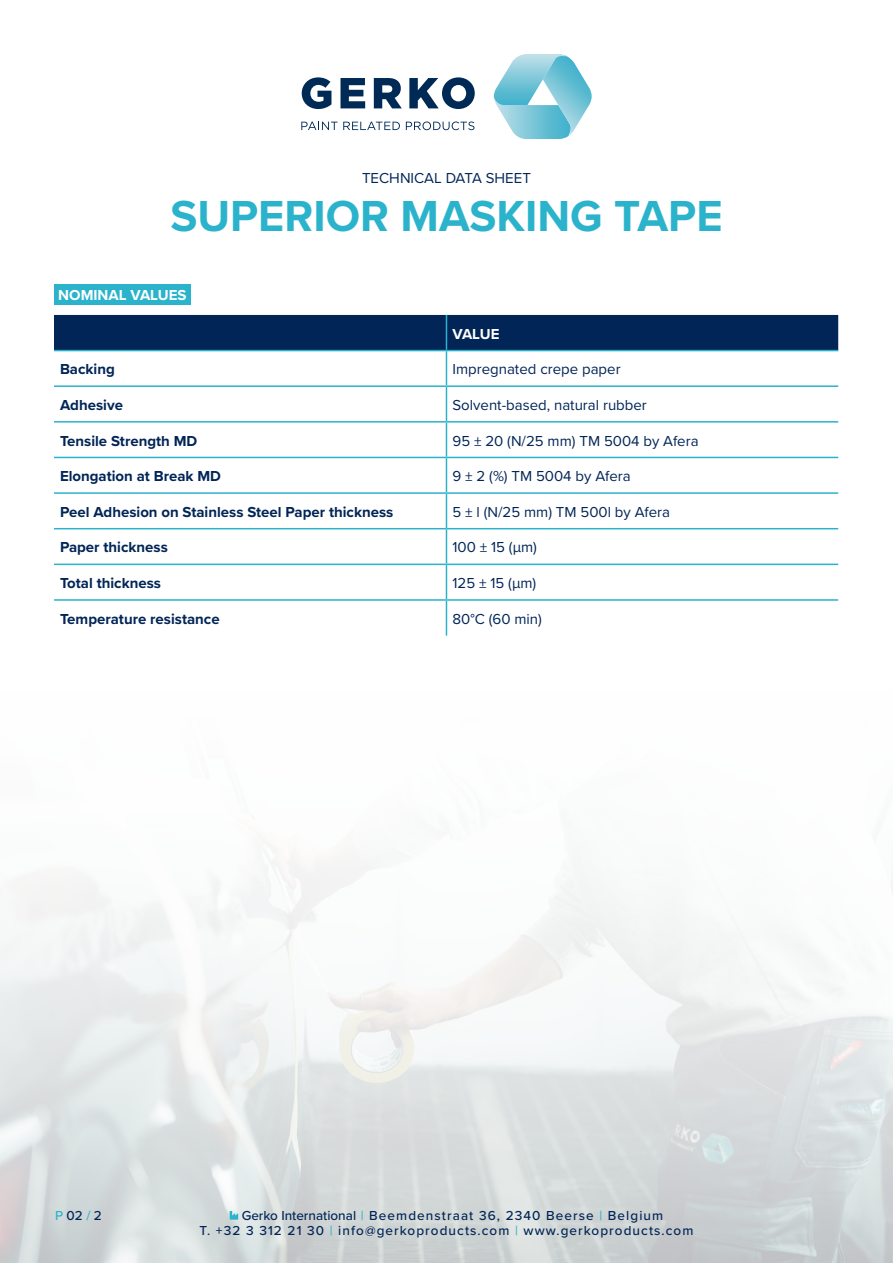
<style>
.page{position:relative;width:893px;height:1263px;background:#fff}
.page>*{position:absolute;margin:0;border:0;box-sizing:border-box;transform-origin:0 0}
.t1{font:700 45px "Proxima Nova";color:#2bb3cc}
.t2{font:15px "Proxima Nova";color:#012556}
.t3{font:700 15px "Proxima Nova";color:#012556}
.t4{font:700 15px "Proxima Nova";color:#fff}
.t5{font:500 13.5px/15px "Proxima Nova";letter-spacing:.08em;color:#012556}
.s1{color:#2bb3cc}
</style>
<div class="page">
<svg style="left:301px;top:122px;width:99px;height:8px"></svg>
<svg style="left:406px;top:122px;width:68px;height:8px"></svg>
<svg style="left:302px;top:77px;width:29px;height:32px"></svg>
<svg style="left:340px;top:78px;width:25px;height:30px"></svg>
<svg style="left:374px;top:78px;width:28px;height:30px"></svg>
<svg style="left:409px;top:77px;width:66px;height:32px"></svg>
<svg style="left:494px;top:54px;width:98px;height:85px"></svg>
<img style="left:0;top:856px;width:893px;height:407px">
<svg style="left:230px;top:1211px;width:8px;height:8px"></svg>
<div style="left:54px;top:284px;width:137px;height:20px;background:#2bb3cc"></div>
<div style="left:54px;top:315px;width:784px;height:35px;background:#012556"></div>
<hr style="left:446px;top:315px;width:1px;height:35px;background:#2bb3cc">
<hr style="left:54px;top:350px;width:392px;height:1px;background:#2bb3cc">
<hr style="left:54px;top:385px;width:392px;height:2px;background:#2bb3cc">
<hr style="left:54px;top:421px;width:392px;height:2px;background:#2bb3cc">
<hr style="left:54px;top:457px;width:392px;height:1px;background:#2bb3cc">
<hr style="left:446px;top:351px;width:1px;height:34px;background:#2bb3cc">
<hr style="left:446px;top:387px;width:1px;height:34px;background:#2bb3cc">
<hr style="left:446px;top:423px;width:1px;height:34px;background:#2bb3cc">
<hr style="left:446px;top:458px;width:1px;height:34px;background:#2bb3cc">
<hr style="left:446px;top:350px;width:392px;height:1px;background:#2bb3cc">
<hr style="left:446px;top:385px;width:392px;height:2px;background:#2bb3cc">
<hr style="left:446px;top:421px;width:392px;height:2px;background:#2bb3cc">
<hr style="left:446px;top:457px;width:392px;height:1px;background:#2bb3cc">
<hr style="left:446px;top:494px;width:1px;height:34px;background:#2bb3cc">
<hr style="left:446px;top:529px;width:1px;height:35px;background:#2bb3cc">
<hr style="left:446px;top:565px;width:1px;height:34px;background:#2bb3cc">
<hr style="left:446px;top:601px;width:1px;height:35px;background:#2bb3cc">
<hr style="left:54px;top:492px;width:392px;height:2px;background:#2bb3cc">
<hr style="left:446px;top:492px;width:392px;height:2px;background:#2bb3cc">
<hr style="left:54px;top:528px;width:392px;height:1px;background:#2bb3cc">
<hr style="left:446px;top:528px;width:392px;height:1px;background:#2bb3cc">
<hr style="left:54px;top:564px;width:392px;height:1px;background:#2bb3cc">
<hr style="left:446px;top:564px;width:392px;height:1px;background:#2bb3cc">
<hr style="left:54px;top:599px;width:392px;height:2px;background:#2bb3cc">
<hr style="left:446px;top:599px;width:392px;height:2px;background:#2bb3cc">
<p class="t2" style="left:362px;top:167px;width:170px">TECHNICAL DATA SHEET</p>
<p class="t1" style="left:170px;top:182px;width:554px">SUPERIOR MASKING TAPE</p>
<p class="t4" style="left:58px;top:284px;width:130px">NOMINAL VALUES</p>
<p class="t4" style="left:452px;top:322px;width:48px">VALUE</p>
<p class="t3" style="left:60px;top:358px;width:56px">Backing</p>
<p class="t2" style="left:452px;top:358px;width:170px">Impregnated crepe paper</p>
<p class="t3" style="left:60px;top:394px;width:64px">Adhesive</p>
<p class="t2" style="left:452px;top:394px;width:196px">Solvent-based, natural rubber</p>
<p class="t3" style="left:60px;top:429px;width:139px">Tensile Strength MD</p>
<p class="t2" style="left:452px;top:429px;width:248px">95 ± 20 (N/25 mm) TM 5004 by Afera</p>
<p class="t3" style="left:60px;top:465px;width:163px">Elongation at Break MD</p>
<p class="t2" style="left:452px;top:465px;width:180px">9 ± 2 (%) TM 5004 by Afera</p>
<p class="t3" style="left:60px;top:501px;width:335px">Peel Adhesion on Stainless Steel Paper thickness</p>
<p class="t2" style="left:452px;top:501px;width:219px">5 ± l (N/25 mm) TM 500l by Afera</p>
<p class="t3" style="left:60px;top:536px;width:109px">Paper thickness</p>
<p class="t2" style="left:452px;top:536px;width:86px">100 ± 15 (μm)</p>
<p class="t3" style="left:60px;top:572px;width:103px">Total thickness</p>
<p class="t2" style="left:452px;top:572px;width:85px">125 ± 15 (μm)</p>
<p class="t3" style="left:60px;top:607px;width:161px">Temperature resistance</p>
<p class="t2" style="left:452px;top:607px;width:91px">80°C (60 min)</p>
<p class="t5" style="left:55px;top:1207px;width:48px"><span class="s1">P</span> 02 <span class="s1">/</span> 2</p>
<p class="t5" style="left:199px;top:1207px;width:495px;text-indent:42px">Gerko International <span class="s1">|</span> Beemdenstraat 36, 2340 Beerse <span class="s1">|</span> Belgium<br>T. +32 3 312 21 30 <span class="s1">|</span> info@gerkoproducts.com <span class="s1">|</span> www.gerkoproducts.com</p>
</div>
